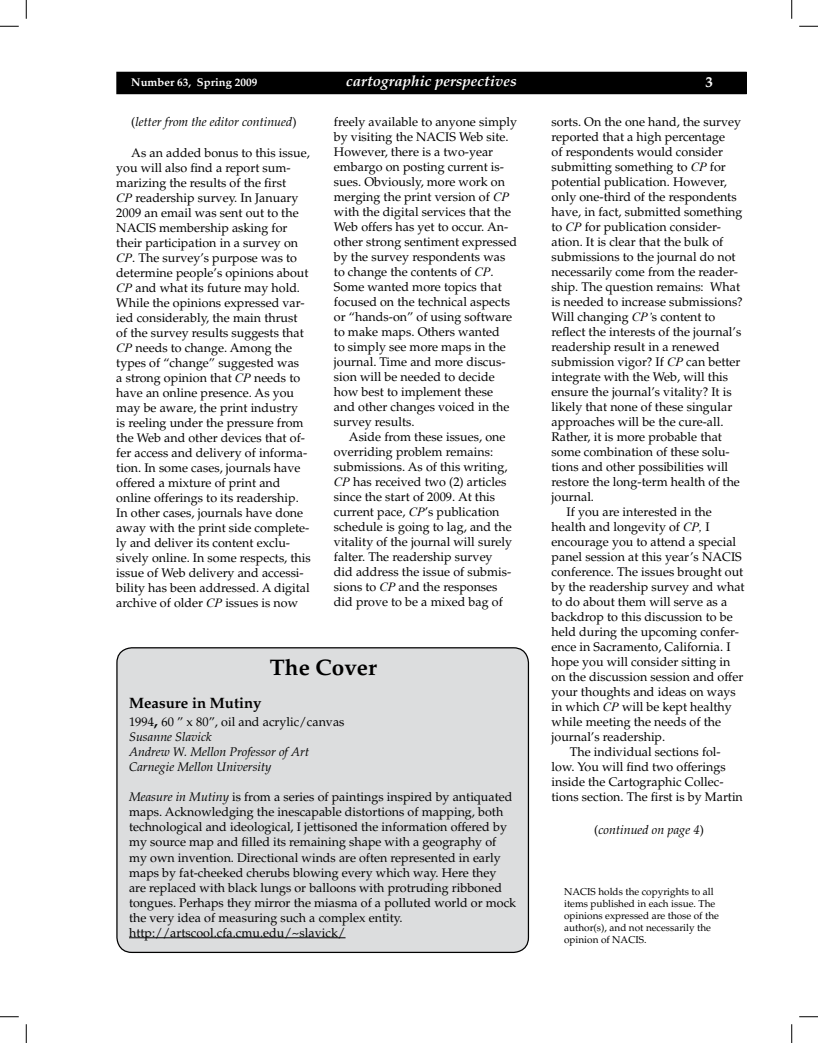
<style>
.page{position:relative;width:818px;height:1043px;background:#fff}
.page>*{position:absolute;margin:0;border:0;box-sizing:border-box;transform-origin:0 0}
.nacis_1st_par{font:700 22.5px "Palatino";color:#000}
.t1{font:italic 700 15px "Palatino";color:#fff}
.t2{font:700 15px "Palatino";color:#000}
.t3{font:700 15px "Palatino";color:#fff}
.nacis_body{font:12.5px/15px "Palatino";color:#000}
.nacis_1st_par-2{font:italic 12.5px "Palatino";color:#000}
.t4{font:700 11.25px "Palatino";color:#fff}
.t5{font:10px/12px "Palatino";color:#000}
.s1{font-style:normal}
.s2{font-family:"Times New Roman";font-style:italic}
.s3{font-weight:700;font-size:15px}
.s4{font-style:italic}
</style>
<div class="page">
<div style="left:117px;top:72px;width:629px;height:22px;background:#000"></div>
<div style="left:117px;top:648px;width:411px;height:304px;background:#dcddde;border-radius:15px"></div>
<div style="left:116px;top:647px;width:413px;height:306px;border:1px solid #000;border-radius:15px"></div>
<hr style="left:129px;top:937px;width:216px;height:1px;background:#000">
<svg style="left:0;top:25px;width:19px;height:2px"></svg>
<svg style="left:799px;top:25px;width:19px;height:2px"></svg>
<svg style="left:0;top:1016px;width:19px;height:1px"></svg>
<svg style="left:799px;top:1016px;width:19px;height:1px"></svg>
<svg style="left:25px;top:0;width:2px;height:19px"></svg>
<svg style="left:25px;top:1024px;width:2px;height:18px"></svg>
<svg style="left:791px;top:0;width:1px;height:19px"></svg>
<svg style="left:791px;top:1024px;width:1px;height:18px"></svg>
<p class="t4" style="left:131px;top:76px;width:127px">Number 63, Spring 2009</p>
<p class="t1" style="left:346px;top:72px;width:172px">cartographic perspectives</p>
<p class="t3" style="left:705px;top:73px;width:9px">3</p>
<p class="nacis_1st_par-2" style="left:131px;top:114px;width:167px"><span class="s1">(</span>letter from the editor continued<span class="s1">)</span></p>
<p class="nacis_body" style="left:116px;top:145px;width:196px;text-indent:15px">As an added bonus to this issue, you will also find a report sum&shy;marizing the results of the first<br><span class="s2">CP</span> readership survey. In January<br>2009 an email was sent out to the<br>NACIS membership asking for their participation in a survey on<br><span class="s2">CP</span>. The survey’s purpose was to determine people’s opinions about<br><span class="s2">CP</span> and what its future may hold.<br>While the opinions expressed var&shy;ied considerably, the main thrust of the survey results suggests that<br><span class="s2">CP</span> needs to change. Among the types of “change” suggested was<br>a strong opinion that <span class="s2">CP</span> needs to have an online presence. As you may be aware, the print industry<br>is reeling under the pressure from the Web and other devices that of&shy;fer access and delivery of informa&shy;tion. In some cases, journals have offered a mixture of print and online offerings to its readership.<br>In other cases, journals have done away with the print side complete&shy;ly and deliver its content exclu&shy;sively online. In some respects, this issue of Web delivery and accessi&shy;bility has been addressed. A digital archive of older <span class="s2">CP</span> issues is now</p>
<p class="nacis_body" style="left:334px;top:114px;width:185px">freely available to anyone simply by visiting the NACIS Web site.<br>However, there is a two-year embargo on posting current is&shy;sues. Obviously, more work on merging the print version of <span class="s2">CP </span>with the digital services that the<br>Web offers has yet to occur. An&shy;other strong sentiment expressed by the survey respondents was to change the contents of <span class="s2">CP</span>.<br>Some wanted more topics that focused on the technical aspects or “hands-on” of using software to make maps. Others wanted<br>to simply see more maps in the journal. Time and more discus&shy;sion will be needed to decide how best to implement these and other changes voiced in the survey results.</p>
<p class="nacis_body" style="left:334px;top:429px;width:180px;text-indent:15px">Aside from these issues, one overriding problem remains: submissions. As of this writing,<br><span class="s2">CP</span> has received two (2) articles since the start of 2009. At this current pace, <span class="s2">CP</span>’s publication schedule is going to lag, and the vitality of the journal will surely falter. The readership survey did address the issue of submis&shy;sions to <span class="s2">CP</span> and the responses did prove to be a mixed bag of</p>
<p class="nacis_1st_par" style="left:270px;top:654px;width:108px">The Cover</p>
<p class="t2" style="left:129px;top:694px;width:134px">Measure in Mutiny</p>
<p class="nacis_body" style="left:129px;top:715px;width:217px">1994<span class="s3">,</span> 60 ” x 80”, oil and acrylic/canvas</p>
<p class="nacis_1st_par-2" style="left:129px;top:730px;width:84px">Susanne Slavick</p>
<p class="nacis_1st_par-2" style="left:129px;top:745px;width:182px">Andrew W. Mellon Professor of Art</p>
<p class="nacis_1st_par-2" style="left:129px;top:760px;width:144px">Carnegie Mellon University</p>
<p class="nacis_body" style="left:129px;top:790px;width:388px"><span class="s4">Measure in Mutiny</span> is from a series of paintings inspired by antiquated maps. Acknowledging the inescapable distortions of mapping, both technological and ideological, I jettisoned the information offered by my source map and filled its remaining shape with a geography of my own invention. Directional winds are often represented in early maps by fat-cheeked cherubs blowing every which way. Here they are replaced with black lungs or balloons with protruding ribboned tongues. Perhaps they mirror the miasma of a polluted world or mock the very idea of measuring such a complex entity.</p>
<p class="nacis_body" style="left:129px;top:925px;width:218px">http://artscool.cfa.cmu.edu/~slavick/</p>
<p class="nacis_body" style="left:551px;top:114px;width:193px">sorts. On the one hand, the survey reported that a high percentage<br>of respondents would consider submitting something to <span class="s2">CP</span> for potential publication. However, only one-third of the respondents have, in fact, submitted something to <span class="s2">CP</span> for publication consider&shy;ation. It is clear that the bulk of submissions to the journal do not necessarily come from the reader&shy;ship. The question remains: What is needed to increase submissions?<br>Will changing <span class="s2">CP’</span>s content to reflect the interests of the journal’s readership result in a renewed submission vigor? If <span class="s2">CP</span> can better integrate with the Web, will this ensure the journal’s vitality? It is likely that none of these singular approaches will be the cure-all.<br>Rather, it is more probable that some combination of these solu&shy;tions and other possibilities will restore the long-term health of the journal.</p>
<p class="nacis_body" style="left:551px;top:504px;width:195px;text-indent:15px">If you are interested in the health and longevity of <span class="s2">CP,</span> I encourage you to attend a special panel session at this year’s NACIS conference. The issues brought out by the readership survey and what to do about them will serve as a backdrop to this discussion to be held during the upcoming confer&shy;ence in Sacramento, California. I hope you will consider sitting in on the discussion session and offer your thoughts and ideas on ways in which <span class="s2">CP</span> will be kept healthy while meeting the needs of the journal’s readership.</p>
<p class="nacis_body" style="left:551px;top:744px;width:193px;text-indent:18px">The individual sections fol&shy;low. You will find two offerings inside the Cartographic Collec&shy;tions section. The first is by Martin</p>
<p class="nacis_1st_par-2" style="left:594px;top:822px;width:111px"><span class="s1">(</span>continued on page 4<span class="s1">)</span></p>
<p class="t5" style="left:564px;top:885px;width:156px">NACIS holds the copyrights to all items published in each issue. The opinions expressed are those of the author(s), and not necessarily the opinion of NACIS.</p>
</div>
